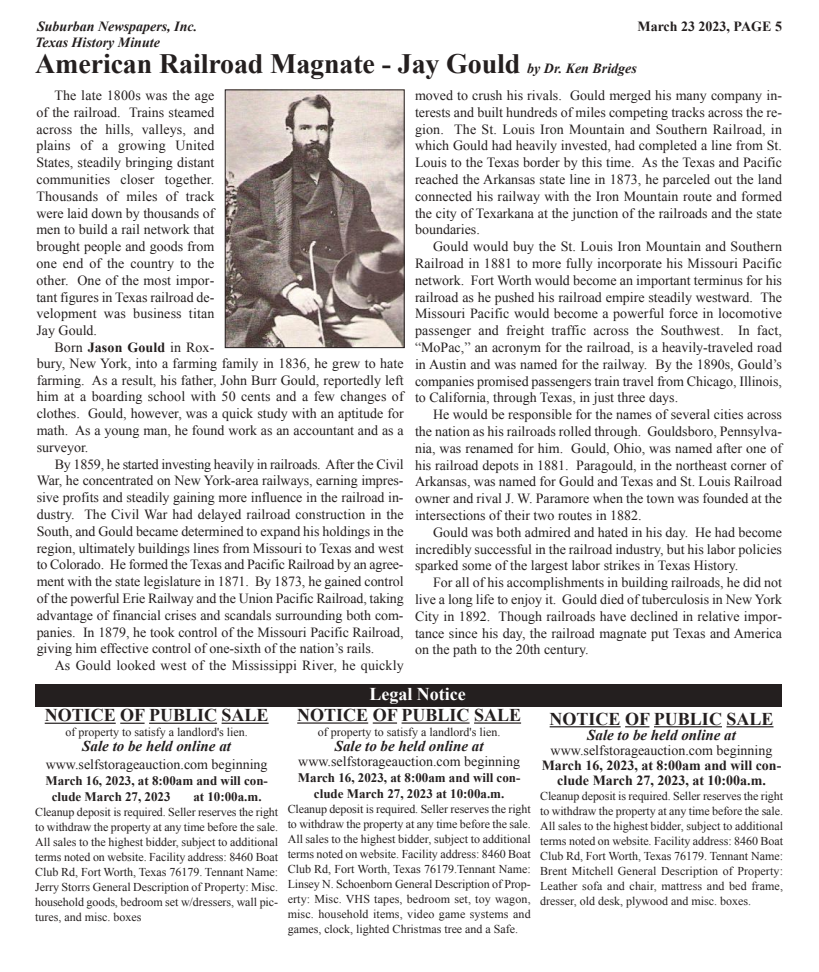
<style>
.page{position:relative;width:819px;height:972px;background:#fff}
.page>*{position:absolute;margin:0;border:0;box-sizing:border-box;transform-origin:0 0}
.t1{font:700 28px "Times New Roman";letter-spacing:-.005em;color:#241f1f}
.t2{font:700 18px "Times New Roman";color:#241f1f}
.t3{font:700 18px "Times New Roman";color:#fff}
.t4{font:italic 700 15px "Times New Roman";color:#241f1f}
.t5{font:14px/16.8px "Times New Roman";color:#241f1f;text-align:justify}
.t6{font:700 14px/15px "Times New Roman";color:#241f1f;text-align:center}
.t7{font:italic 700 14px "Times New Roman";color:#241f1f}
.t8{font:700 13px/15.8px "Times New Roman";color:#241f1f;text-align:center}
.t9{font:12px/15px "Times New Roman";color:#241f1f;text-align:justify}
.s1{font-style:italic;font-size:14px}
.s2{font-weight:700}
</style>
<div class="page">
<img style="left:227px;top:91px;width:176px;height:255px">
<div style="left:225px;top:89px;width:180px;height:259px;border:1px solid #241f1f"></div>
<hr style="left:550px;top:726px;width:71px;height:1px;background:#241f1f">
<svg style="left:625px;top:726px;width:24px;height:1px"></svg>
<hr style="left:654px;top:726px;width:68px;height:1px;background:#241f1f">
<hr style="left:727px;top:726px;width:47px;height:1px;background:#241f1f">
<hr style="left:297px;top:722px;width:71px;height:2px;background:#241f1f">
<hr style="left:373px;top:722px;width:24px;height:2px;background:#241f1f">
<hr style="left:402px;top:722px;width:68px;height:2px;background:#241f1f">
<hr style="left:474px;top:722px;width:47px;height:2px;background:#241f1f">
<hr style="left:45px;top:723px;width:71px;height:1px;background:#241f1f">
<svg style="left:120px;top:723px;width:25px;height:1px"></svg>
<hr style="left:149px;top:723px;width:68px;height:1px;background:#241f1f">
<hr style="left:222px;top:723px;width:47px;height:1px;background:#241f1f">
<div style="left:35px;top:684px;width:747px;height:23px;background:#241f1f"></div>
<p class="t7" style="left:37px;top:18px;width:162px">Suburban Newspapers, Inc.</p>
<p class="t6" style="left:637px;top:18px;width:146px">March 23 2023, PAGE 5</p>
<p class="t7" style="left:35px;top:34px;width:126px">Texas History Minute</p>
<h1 class="t1" style="left:35px;top:48px;width:603px">American Railroad Magnate - Jay Gould <span class="s1">by Dr. Ken Bridges</span></h1>
<p class="t5" style="left:36px;top:87px;width:180px;text-indent:18px">The late 1800s was the age of the railroad. Trains steamed across the hills, valleys, and plains of a growing United States, steadily bringing distant communities closer together.<br>Thousands of miles of track were laid down by thousands of men to build a rail network that brought people and goods from one end of the country to the other. One of the most impor&shy;tant figures in Texas railroad de&shy;velopment was business titan Jay Gould.</p>
<p class="t5" style="left:37px;top:339px;width:369px;text-align:left;text-indent:18px">Born <span class="s2">Jason Gould</span> in Rox-<br>bury, New York, into a farming family in 1836, he grew to hate farming. As a result, his father, John Burr Gould, reportedly left him at a boarding school with 50 cents and a few changes of clothes. Gould, however, was a quick study with an aptitude for math. As a young man, he found work as an accountant and as a surveyor.</p>
<p class="t5" style="left:37px;top:455px;width:369px;text-indent:18px">By 1859, he started investing heavily in railroads. After the Civil War, he concentrated on New York-area railways, earning impres&shy;sive profits and steadily gaining more influence in the railroad in&shy;dustry. The Civil War had delayed railroad construction in the South, and Gould became determined to expand his holdings in the region, ultimately buildings lines from Missouri to Texas and west to Colorado. He formed the Texas and Pacific Railroad by an agree&shy;ment with the state legislature in 1871. By 1873, he gained control of the powerful Erie Railway and the Union Pacific Railroad, taking advantage of financial crises and scandals surrounding both com&shy;panies. In 1879, he took control of the Missouri Pacific Railroad, giving him effective control of one-sixth of the nation’s rails.</p>
<p class="t5" style="left:55px;top:657px;width:351px">As Gould looked west of the Mississippi River, he quickly</p>
<p class="t5" style="left:415px;top:87px;width:369px">moved to crush his rivals. Gould merged his many company in&shy;terests and built hundreds of miles competing tracks across the re&shy;gion. The St. Louis Iron Mountain and Southern Railroad, in which Gould had heavily invested, had completed a line from St.<br>Louis to the Texas border by this time. As the Texas and Pacific reached the Arkansas state line in 1873, he parceled out the land connected his railway with the Iron Mountain route and formed the city of Texarkana at the junction of the railroads and the state boundaries.</p>
<p class="t5" style="left:415px;top:238px;width:369px;text-indent:18px">Gould would buy the St. Louis Iron Mountain and Southern Railroad in 1881 to more fully incorporate his Missouri Pacific network. Fort Worth would become an important terminus for his railroad as he pushed his railroad empire steadily westward. The Missouri Pacific would become a powerful force in locomotive passenger and freight traffic across the Southwest. In fact, “MoPac,” an acronym for the railroad, is a heavily-traveled road in Austin and was named for the railway. By the 1890s, Gould’s companies promised passengers train travel from Chicago, Illinois, to California, through Texas, in just three days.</p>
<p class="t5" style="left:415px;top:406px;width:369px;text-indent:18px">He would be responsible for the names of several cities across the nation as his railroads rolled through. Gouldsboro, Pennsylva&shy;nia, was renamed for him. Gould, Ohio, was named after one of his railroad depots in 1881. Paragould, in the northeast corner of Arkansas, was named for Gould and Texas and St. Louis Railroad owner and rival J. W. Paramore when the town was founded at the intersections of their two routes in 1882.</p>
<p class="t5" style="left:415px;top:524px;width:369px;text-indent:18px">Gould was both admired and hated in his day. He had become incredibly successful in the railroad industry, but his labor policies sparked some of the largest labor strikes in Texas History.</p>
<p class="t5" style="left:415px;top:574px;width:369px;text-indent:18px">For all of his accomplishments in building railroads, he did not live a long life to enjoy it. Gould died of tuberculosis in New York City in 1892. Though railroads have declined in relative impor&shy;tance since his day, the railroad magnate put Texas and America on the path to the 20th century.</p>
<p class="t2" style="left:45px;top:705px;width:225px">NOTICE OF PUBLIC SALE</p>
<p class="t9" style="left:65px;top:725px;width:184px">of property to satisfy a landlord's lien.</p>
<p class="t4" style="left:82px;top:738px;width:150px">Sale to be held online at</p>
<p class="t5" style="left:46px;top:756px;width:223px">www.selfstorageauction.com beginning</p>
<p class="t8" style="left:52px;top:772px;width:218px;line-height:16.3px;text-align:left;text-indent:-6px">March 16, 2023, at 8:00am and will con&shy;clude March 27, 2023</p>
<p class="t8" style="left:193px;top:789px;width:70px">at 10:00a.m.</p>
<p class="t9" style="left:35px;top:804px;width:245px">Cleanup deposit is required. Seller reserves the right to withdraw the property at any time before the sale.<br>All sales to the highest bidder, subject to additional terms noted on website. Facility address: 8460 Boat Club Rd, Fort Worth, Texas 76179. Tennant Name:<br>Jerry Storrs General Description of Property: Misc. household goods, bedroom set w/dressers, wall pic&shy;tures, and misc. boxes</p>
<p class="t3" style="left:369px;top:684px;width:98px">Legal Notice</p>
<p class="t2" style="left:297px;top:705px;width:225px">NOTICE OF PUBLIC SALE</p>
<p class="t9" style="left:318px;top:725px;width:184px">of property to satisfy a landlord's lien.</p>
<p class="t4" style="left:335px;top:738px;width:150px">Sale to be held online at</p>
<p class="t5" style="left:298px;top:753px;width:223px">www.selfstorageauction.com beginning</p>
<p class="t8" style="left:298px;top:770px;width:224px">March 16, 2023, at 8:00am and will con&shy;clude March 27, 2023 at 10:00a.m.</p>
<p class="t9" style="left:288px;top:801px;width:245px">Cleanup deposit is required. Seller reserves the right to withdraw the property at any time before the sale.<br>All sales to the highest bidder, subject to additional terms noted on website. Facility address: 8460 Boat Club Rd, Fort Worth, Texas 76179.Tennant Name:<br>Linsey N. Schoenborn General Description of Prop&shy;erty: Misc. VHS tapes, bedroom set, toy wagon, misc. household items, video game systems and games, clock, lighted Christmas tree and a Safe.</p>
<p class="t2" style="left:550px;top:709px;width:225px">NOTICE OF PUBLIC SALE</p>
<p class="t4" style="left:587px;top:727px;width:150px">Sale to be held online at</p>
<p class="t5" style="left:551px;top:742px;width:223px">www.selfstorageauction.com beginning</p>
<p class="t6" style="left:542px;top:758px;width:241px">March 16, 2023, at 8:00am and will con&shy;clude March 27, 2023, at 10:00a.m.</p>
<p class="t9" style="left:540px;top:788px;width:244px">Cleanup deposit is required. Seller reserves the right to withdraw the property at any time before the sale.<br>All sales to the highest bidder, subject to additional terms noted on website. Facility address: 8460 Boat Club Rd, Fort Worth, Texas 76179. Tennant Name:<br>Brent Mitchell General Description of Property:<br>Leather sofa and chair, mattress and bed frame, dresser, old desk, plywood and misc. boxes.</p>
</div>
